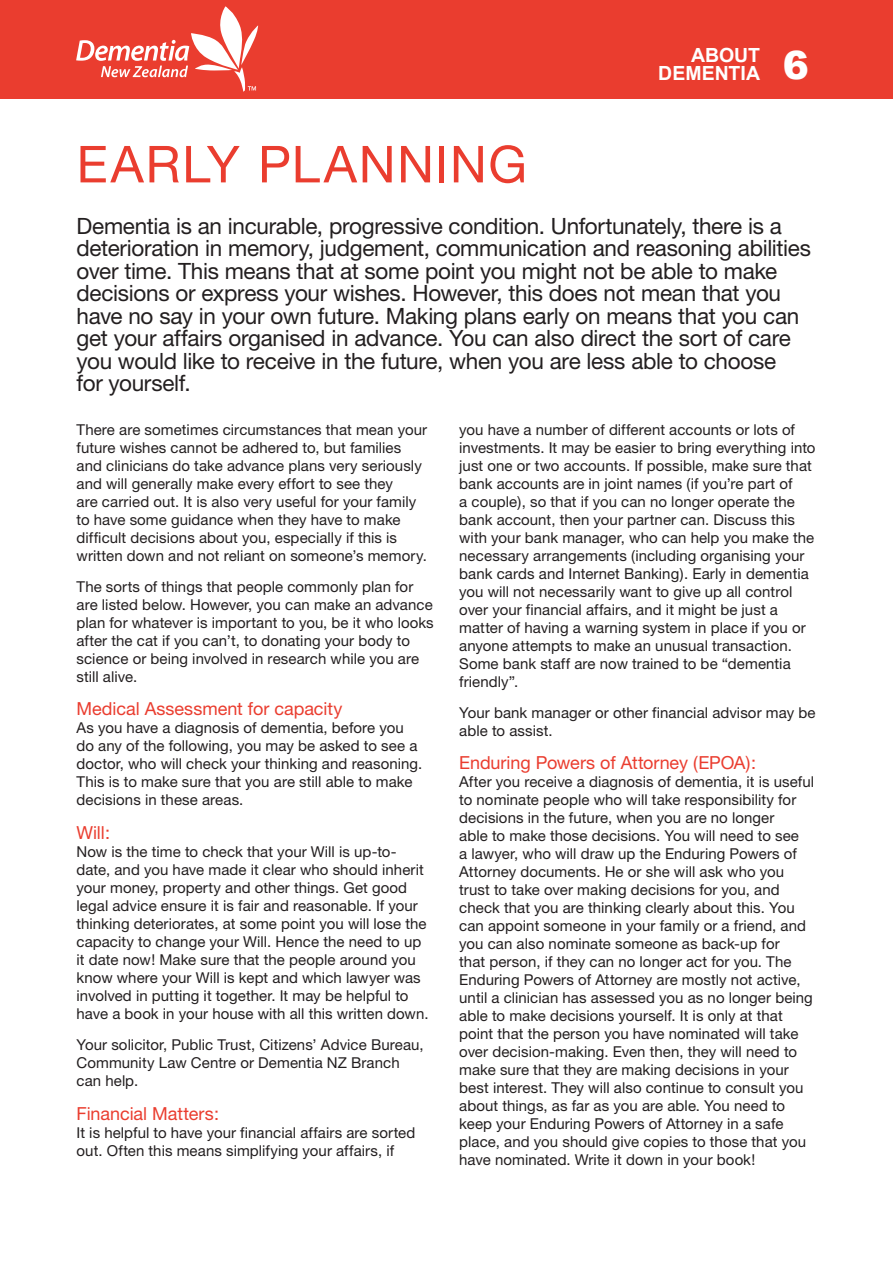
<style>
.page{position:relative;width:893px;height:1263px;background:#fff}
.page>*{position:absolute;margin:0;border:0;box-sizing:border-box;transform-origin:0 0}
.Main_Headings{font:51px "Helvetica Neue";letter-spacing:.03em;color:#ea3d2f}
.t1{font:900 39px "Arial";color:#fff}
.Intro{font:22.5px/22.5px "Helvetica Neue";letter-spacing:-.015em;color:#231f20}
.t2{font:700 19.5px "Arial";color:#fff}
.Subheads_red{font:18px "Helvetica Neue";letter-spacing:-.005em;color:#ea3d2f}
.body_test{font:15px/18px "Helvetica Neue";letter-spacing:.005em;color:#231f20}
</style>
<div class="page">
<div style="left:0;top:0;width:893px;height:99px;background:#ea3d2f"></div>
<svg style="left:76px;top:6px;width:182px;height:86px"></svg>
<p class="t2" style="left:691px;top:42px;width:71px">ABOUT</p>
<p class="t2" style="left:658px;top:60px;width:103px">DEMENTIA</p>
<p class="t1" style="left:783px;top:44px;width:28px">6</p>
<p class="Main_Headings" style="left:77px;top:134px;width:452px">EARLY PLANNING</p>
<p class="Intro" style="left:77px;top:214px;width:736px">Dementia is an incurable, progressive condition. Unfortunately, there is a deterioration in memory, judgement, communication and reasoning abilities over time. This means that at some point you might not be able to make decisions or express your wishes. However, this does not mean that you have no say in your own future. Making plans early on means that you can get your affairs organised in advance. You can also direct the sort of care you would like to receive in the future, when you are less able to choose<br>for yourself.</p>
<p class="body_test" style="left:77px;top:420px;width:352px">There are sometimes circumstances that mean your future wishes cannot be adhered to, but families and clinicians do take advance plans very seriously and will generally make every effort to see they<br>are carried out. It is also very useful for your family to have some guidance when they have to make difficult decisions about you, especially if this is written down and not reliant on someone’s memory.</p>
<p class="body_test" style="left:77px;top:577px;width:359px">The sorts of things that people commonly plan for are listed below. However, you can make an advance plan for whatever is important to you, be it who looks after the cat if you can’t, to donating your body to science or being involved in research while you are still alive.</p>
<p class="Subheads_red" style="left:77px;top:698px;width:267px">Medical Assessment for capacity</p>
<p class="body_test" style="left:77px;top:719px;width:347px">As you have a diagnosis of dementia, before you do any of the following, you may be asked to see a doctor, who will check your thinking and reasoning.<br>This is to make sure that you are still able to make decisions in these areas.</p>
<p class="Subheads_red" style="left:77px;top:822px;width:35px">Will:</p>
<p class="body_test" style="left:77px;top:843px;width:353px">Now is the time to check that your Will is up-to&shy;date, and you have made it clear who should inherit your money, property and other things. Get good legal advice ensure it is fair and reasonable. If your thinking deteriorates, at some point you will lose the capacity to change your Will. Hence the need to up it date now! Make sure that the people around you know where your Will is kept and which lawyer was involved in putting it together. It may be helpful to have a book in your house with all this written down.</p>
<p class="body_test" style="left:77px;top:1035px;width:348px">Your solicitor, Public Trust, Citizens’ Advice Bureau,<br>Community Law Centre or Dementia NZ Branch can help.</p>
<p class="Subheads_red" style="left:77px;top:1102px;width:144px">Financial Matters:</p>
<p class="body_test" style="left:77px;top:1123px;width:340px">It is helpful to have your financial affairs are sorted out. Often this means simplifying your affairs, if</p>
<p class="body_test" style="left:459px;top:420px;width:358px">you have a number of different accounts or lots of investments. It may be easier to bring everything into just one or two accounts. If possible, make sure that bank accounts are in joint names (if you’re part of<br>a couple), so that if you can no longer operate the bank account, then your partner can. Discuss this with your bank manager, who can help you make the necessary arrangements (including organising your bank cards and Internet Banking). Early in dementia you will not necessarily want to give up all control over your financial affairs, and it might be just a matter of having a warning system in place if you or anyone attempts to make an unusual transaction.<br>Some bank staff are now trained to be “dementia friendly”.</p>
<p class="body_test" style="left:459px;top:703px;width:358px">Your bank manager or other financial advisor may be able to assist.</p>
<p class="Subheads_red" style="left:459px;top:752px;width:298px">Enduring Powers of Attorney (EPOA):</p>
<p class="body_test" style="left:459px;top:773px;width:356px">After you receive a diagnosis of dementia, it is useful to nominate people who will take responsibility for decisions in the future, when you are no longer<br>able to make those decisions. You will need to see<br>a lawyer, who will draw up the Enduring Powers of Attorney documents. He or she will ask who you trust to take over making decisions for you, and check that you are thinking clearly about this. You can appoint someone in your family or a friend, and you can also nominate someone as back-up for<br>that person, if they can no longer act for you. The Enduring Powers of Attorney are mostly not active, until a clinician has assessed you as no longer being able to make decisions yourself. It is only at that point that the person you have nominated will take over decision-making. Even then, they will need to make sure that they are making decisions in your best interest. They will also continue to consult you about things, as far as you are able. You need to keep your Enduring Powers of Attorney in a safe place, and you should give copies to those that you have nominated. Write it down in your book!</p>
</div>
